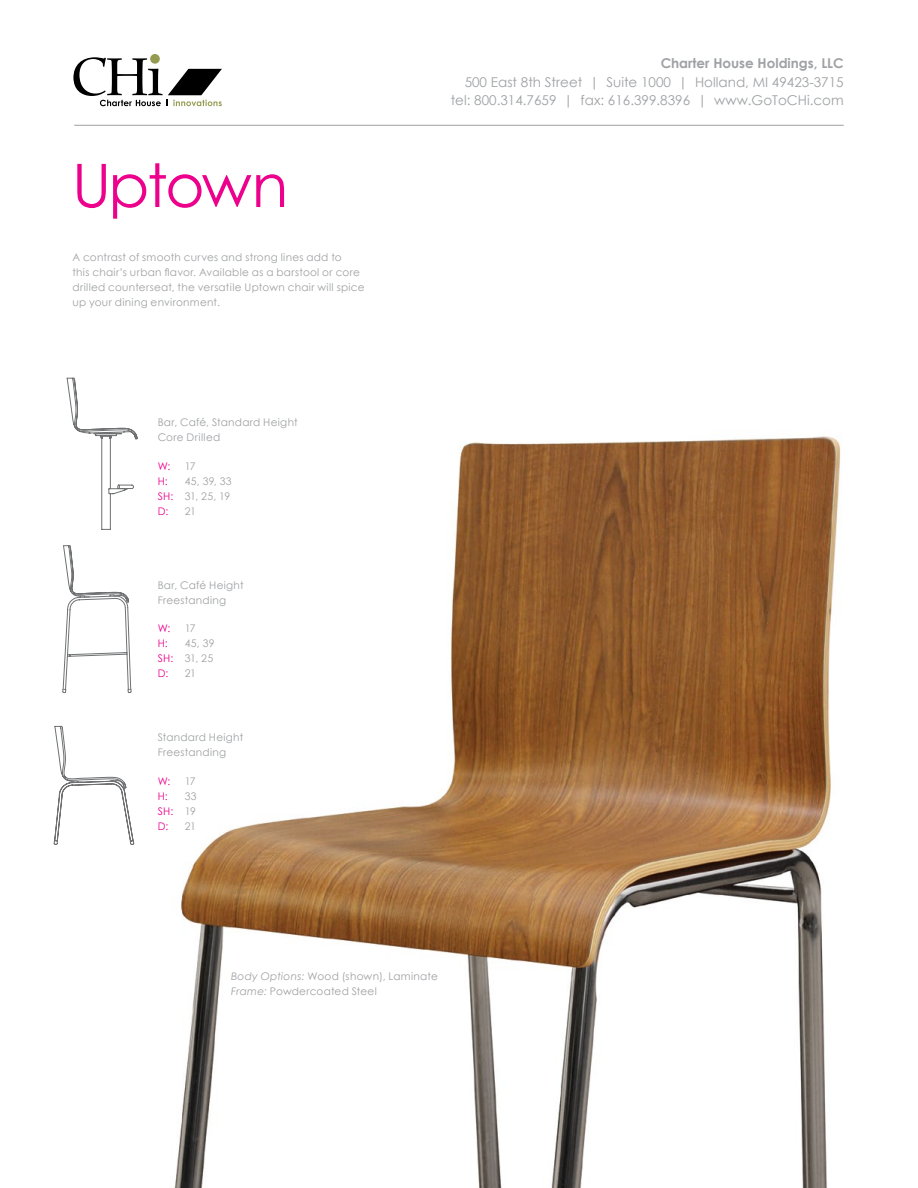
<style>
.page{position:relative;width:918px;height:1188px;background:#fff}
.page>*{position:absolute;margin:0;border:0;box-sizing:border-box;transform-origin:0 0}
.t1{font:60px "Century Gothic";letter-spacing:-.04em;color:#ec008c}
.t2{font:13.5px/18.3px "Century Gothic";color:#9fa1a4;text-align:right}
.Description{font:10.5px/15px "Century Gothic";letter-spacing:.025em;color:#9fa1a4}
.Specs{font:10.5px "Century Gothic";letter-spacing:.02em;color:#9fa1a4}
.Specs-2{font:10.5px "Century Gothic";color:#ec008c}
.s1{color:#ec008c}
.s2{color:#9fa1a4}
.s3{font-weight:700}
.s4{font-style:italic}
</style>
<div class="page">
<div style="left:150px;top:54px;width:10px;height:10px;background:#949b50;border-radius:50%"></div>
<svg style="left:73px;top:57px;width:149px;height:49px"></svg>
<hr style="left:74px;top:125px;width:770px;height:1px;background:#9fa1a4">
<svg style="left:67px;top:378px;width:7px;height:48px"></svg>
<img style="left:74px;top:377px;width:767px;height:811px">
<svg style="left:62px;top:545px;width:70px;height:148px"></svg>
<svg style="left:54px;top:726px;width:80px;height:119px"></svg>
<p class="t1" style="left:72px;top:143px;width:218px">Uptown</p>
<p class="Description" style="left:72px;top:249px;width:294px">A contrast of smooth curves and strong lines add to<br>this chair’s urban flavor. Available as a barstool or core drilled counterseat, the versatile Uptown chair will spice up your dining environment.</p>
<p class="Description" style="left:158px;top:415px;width:142px">Bar, Café, Standard Height<br>Core Drilled</p>
<p class="Specs-2" style="left:158px;top:459px;width:14px">W:</p>
<p class="Specs" style="left:185px;top:459px;width:12px">17</p>
<p class="Specs-2" style="left:158px;top:474px;width:12px">H:</p>
<p class="Specs" style="left:185px;top:474px;width:49px">45, 39, 33</p>
<p class="Specs" style="left:158px;top:489px;width:74px"><span class="s1">SH:</span> 31, 25, 19</p>
<p class="Specs-2" style="left:158px;top:504px;width:12px">D:</p>
<p class="Specs" style="left:185px;top:504px;width:13px">21</p>
<p class="Description" style="left:158px;top:577px;width:87px">Bar, Café Height<br>Freestanding</p>
<p class="Specs-2" style="left:158px;top:621px;width:14px">W:</p>
<p class="Specs" style="left:185px;top:621px;width:12px">17</p>
<p class="Specs-2" style="left:158px;top:636px;width:12px">H:</p>
<p class="Specs" style="left:185px;top:636px;width:31px">45, 39</p>
<p class="Specs" style="left:158px;top:651px;width:57px"><span class="s1">SH:</span> 31, 25</p>
<p class="Specs-2" style="left:158px;top:666px;width:12px">D:</p>
<p class="Specs" style="left:185px;top:666px;width:13px">21</p>
<p class="Description" style="left:158px;top:730px;width:87px">Standard Height<br>Freestanding</p>
<p class="Specs-2" style="left:158px;top:774px;width:14px">W:</p>
<p class="Specs" style="left:185px;top:774px;width:12px">17</p>
<p class="Specs-2" style="left:158px;top:789px;width:12px">H:</p>
<p class="Specs" style="left:185px;top:789px;width:14px">33</p>
<p class="Specs-2" style="left:158px;top:804px;width:40px">SH: <span class="s2">19</span></p>
<p class="Specs-2" style="left:158px;top:819px;width:12px">D:</p>
<p class="Specs" style="left:185px;top:819px;width:13px">21</p>
<p class="t2" style="left:451px;top:54px;width:395px"><span class="s3">Charter House Holdings, LLC<br></span>500 East 8th Street | Suite 1000 | Holland, MI 49423-3715 tel: 800.314.7659 | fax: 616.399.8396 | www.GoToCHi.com</p>
<p class="Description" style="left:231px;top:968px;width:208px"><span class="s4">Body Options:</span> Wood (shown), Laminate<br><span class="s4">Frame:</span> Powdercoated Steel</p>
</div>
